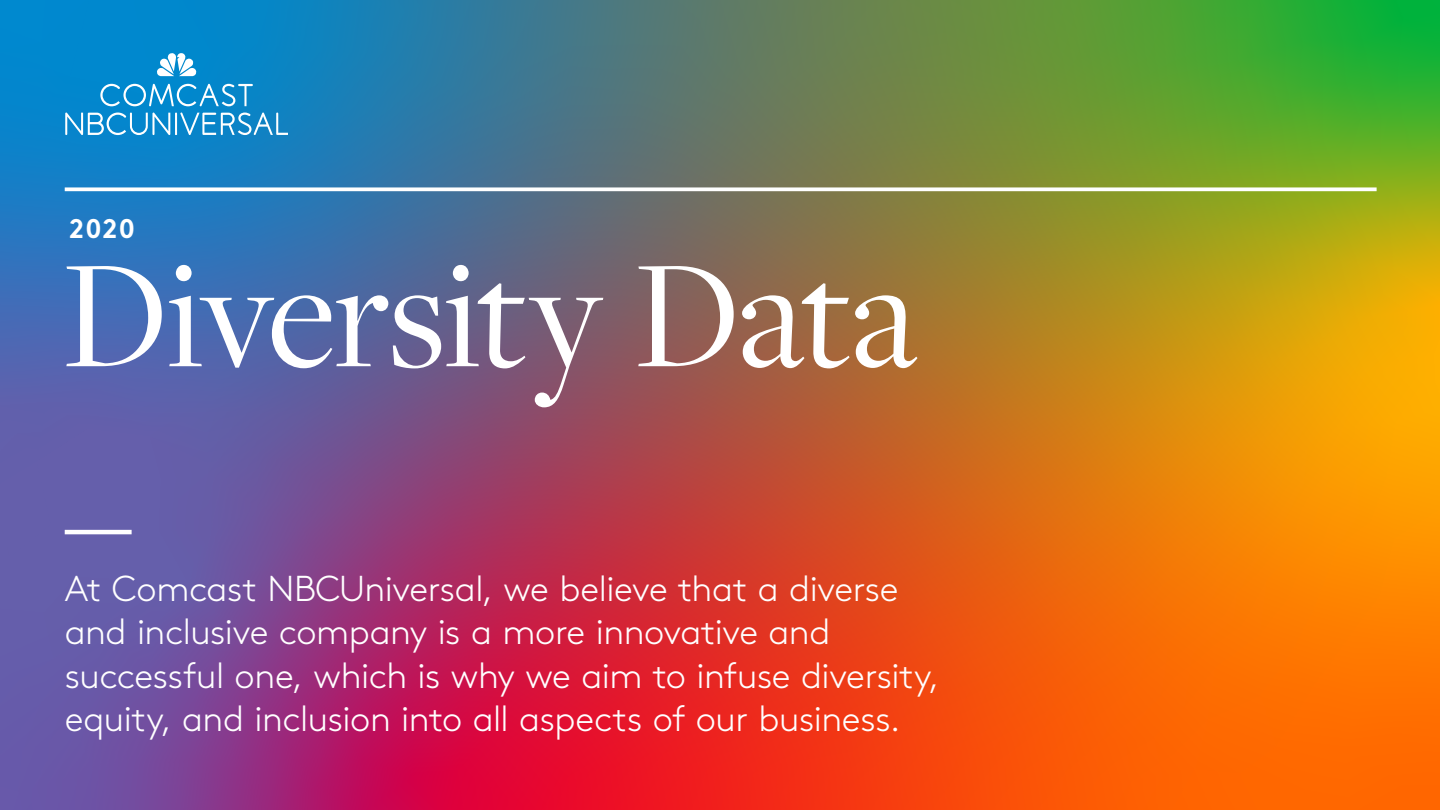
<style>
.page{position:relative;width:1440px;height:810px;background:#fff}
.page>*{position:absolute;margin:0;border:0;box-sizing:border-box;transform-origin:0 0}
.t1{font:159.52px "Freight Disp Pro";letter-spacing:-.015em;color:#fff}
.t2{font:300 36px/43.2px "Brown";letter-spacing:-.015em;color:#fff}
.t3{font:700 27px "Brown";color:#fff}
</style>
<div class="page">
<img style="left:0;top:0;width:1440px;height:810px">
<svg style="left:65px;top:187px;width:1312px;height:4px"></svg>
<hr style="left:65px;top:530px;width:67px;height:4px;background:#fff">
<svg style="left:157px;top:53px;width:40px;height:23px"></svg>
<svg style="left:65px;top:113px;width:223px;height:22px"></svg>
<svg style="left:100px;top:84px;width:153px;height:22px;background:#3da3d7"></svg>
<p class="t3" style="left:69px;top:206px;width:67px">2020</p>
<h1 class="t1" style="left:62px;top:211px;width:856px">Diversity Data</h1>
<p class="t2" style="left:65px;top:565px;width:876px">At Comcast NBCUniversal, we believe that a diverse and inclusive company is a more innovative and successful one, which is why we aim to infuse diversity, equity, and inclusion into all aspects of our business.</p>
</div>
